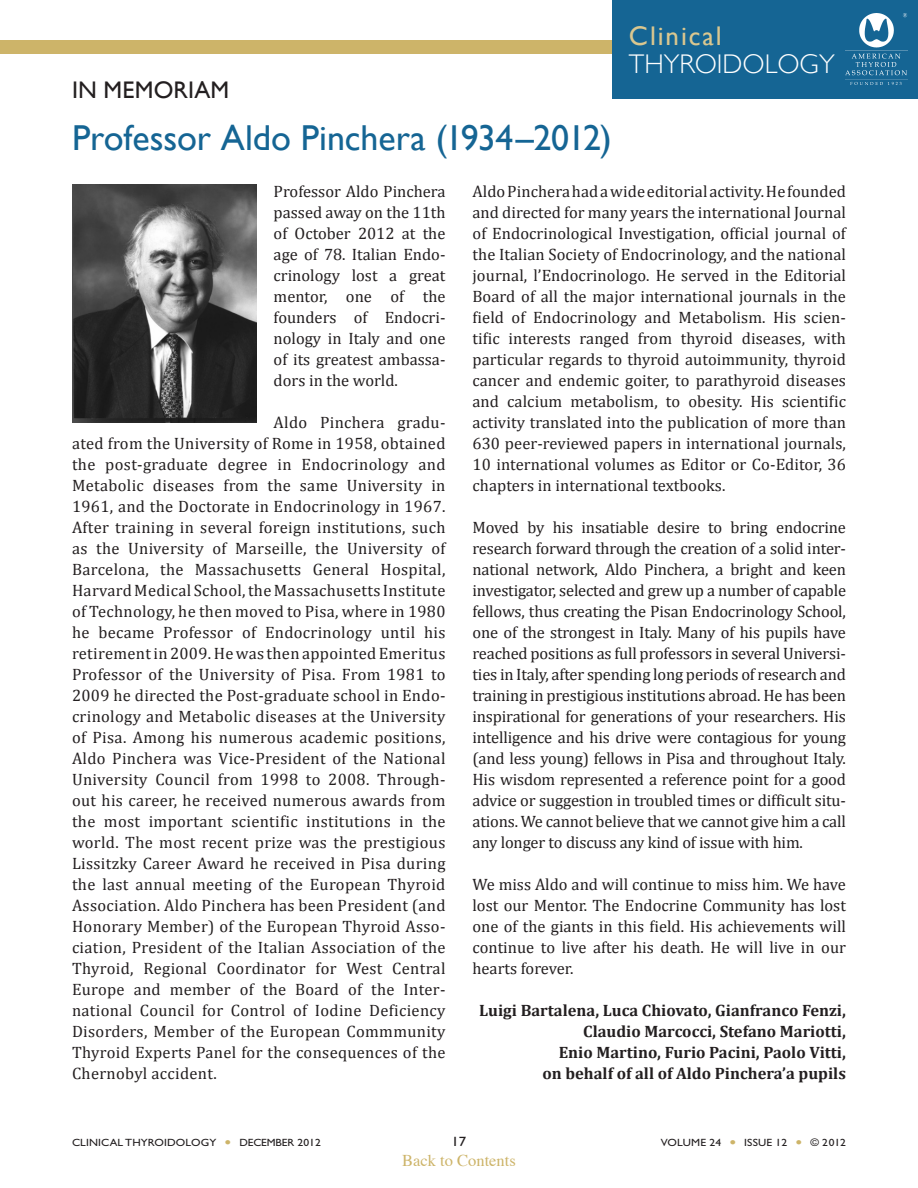
<style>
.page{position:relative;width:918px;height:1188px;background:#fff}
.page>*{position:absolute;margin:0;border:0;box-sizing:border-box;transform-origin:0 0}
.Topic_Header{font:36px "Gill Sans";letter-spacing:-.005em;color:#156594}
.t1{font:300 27px/28.5px "Gill Sans";color:#fff}
.Author{font:24px "Gill Sans";letter-spacing:.005em;color:#231f20}
.body_summary{font:16.5px/21px "Cambria";color:#231f20;text-align:justify}
.commentary_name{font:700 16.5px/21px "Cambria";color:#231f20;text-align:right}
.t2{font:16.5px "Times";color:#cdb469}
.t3{font:13.5px "Gill Sans Std";color:#231f20;scale:1.1 1}
.t4{font:10.5px "Gill Sans Std";letter-spacing:.01em;color:#231f20;scale:1.1 1}
.s1{font-weight:400;color:#dac78f}
.s2{color:#cdb469}
</style>
<div class="page">
<div style="left:0;top:40px;width:846px;height:14px;background:#cdb469"></div>
<div style="left:612px;top:0;width:306px;height:99px;background:#156594"></div>
<img style="left:846px;top:14px;width:62px;height:70px">
<img style="left:72px;top:184px;width:184px;height:238px">
<p class="t1" style="left:629px;top:21px;width:207px"><span class="s1">Clinical<br></span>THYROIDOLOGY</p>
<p class="Author" style="left:72px;top:75px;width:159px">IN MEMORIAM</p>
<p class="Topic_Header" style="left:72px;top:116px;width:541px">Professor Aldo Pinchera (1934–2012)</p>
<p class="body_summary" style="left:274px;top:181px;width:173px">Professor Aldo Pinchera passed away on the 11th of October 2012 at the age of 78. Italian Endo&shy;crinology lost a great mentor, one of the founders of Endocri&shy;nology in Italy and one of its greatest ambassa&shy;dors in the world.</p>
<p class="body_summary" style="left:72px;top:412px;width:375px;text-indent:202px">Aldo Pinchera gradu&shy;ated from the University of Rome in 1958, obtained the post-graduate degree in Endocrinology and Metabolic diseases from the same University in 1961, and the Doctorate in Endocrinology in 1967.<br>After training in several foreign institutions, such as the University of Marseille, the University of Barcelona, the Massachusetts General Hospital, Harvard Medical School, the Massachusetts Institute of Technology, he then moved to Pisa, where in 1980 he became Professor of Endocrinology until his retirement in 2009. He was then appointed Emeritus Professor of the University of Pisa. From 1981 to 2009 he directed the Post-graduate school in Endo&shy;crinology and Metabolic diseases at the University of Pisa. Among his numerous academic positions, Aldo Pinchera was Vice-President of the National University Council from 1998 to 2008. Through&shy;out his career, he received numerous awards from the most important scientific institutions in the world. The most recent prize was the prestigious Lissitzky Career Award he received in Pisa during the last annual meeting of the European Thyroid Association. Aldo Pinchera has been President (and Honorary Member) of the European Thyroid Asso&shy;ciation, President of the Italian Association of the Thyroid, Regional Coordinator for West Central Europe and member of the Board of the Inter&shy;national Council for Control of Iodine Deficiency Disorders, Member of the European Commmunity Thyroid Experts Panel for the consequences of the Chernobyl accident.</p>
<p class="body_summary" style="left:472px;top:181px;width:375px">Aldo Pinchera had a wide editorial activity. He founded and directed for many years the international Journal of Endocrinological Investigation, official journal of the Italian Society of Endocrinology, and the national journal, l’Endocrinologo. He served in the Editorial Board of all the major international journals in the field of Endocrinology and Metabolism. His scien&shy;tific interests ranged from thyroid diseases, with particular regards to thyroid autoimmunity, thyroid cancer and endemic goiter, to parathyroid diseases and calcium metabolism, to obesity. His scientific activity translated into the publication of more than 630 peer-reviewed papers in international journals, 10 international volumes as Editor or Co-Editor, 36 chapters in international textbooks.</p>
<p class="body_summary" style="left:472px;top:517px;width:375px">Moved by his insatiable desire to bring endocrine research forward through the creation of a solid inter&shy;national network, Aldo Pinchera, a bright and keen investigator, selected and grew up a number of capable fellows, thus creating the Pisan Endocrinology School, one of the strongest in Italy. Many of his pupils have reached positions as full professors in several Universi&shy;ties in Italy, after spending long periods of research and training in prestigious institutions abroad. He has been inspirational for generations of your researchers. His intelligence and his drive were contagious for young (and less young) fellows in Pisa and throughout Italy.<br>His wisdom represented a reference point for a good advice or suggestion in troubled times or difficult situ&shy;ations. We cannot believe that we cannot give him a call any longer to discuss any kind of issue with him.</p>
<p class="body_summary" style="left:472px;top:874px;width:375px">We miss Aldo and will continue to miss him. We have lost our Mentor. The Endocrine Community has lost one of the giants in this field. His achievements will continue to live after his death. He will live in our hearts forever.</p>
<p class="commentary_name" style="left:479px;top:1000px;width:368px">Luigi Bartalena, Luca Chiovato, Gianfranco Fenzi, Claudio Marcocci, Stefano Mariotti,<br>Enio Martino, Furio Pacini, Paolo Vitti,<br>on behalf of all of Aldo Pinchera’a pupils</p>
<p class="t4" style="left:72px;top:1137px;width:228px">CLINICAL THYROIDOLOGY <span class="s2">●</span> DECEMBER 2012</p>
<p class="t3" style="left:451px;top:1134px;width:15px">17</p>
<p class="t4" style="left:661px;top:1137px;width:170px">VOLUME 24 <span class="s2">●</span> ISSUE 12 <span class="s2">●</span> © 2012</p>
<p class="t2" style="left:402px;top:1145px;width:115px">Back to Contents</p>
</div>
